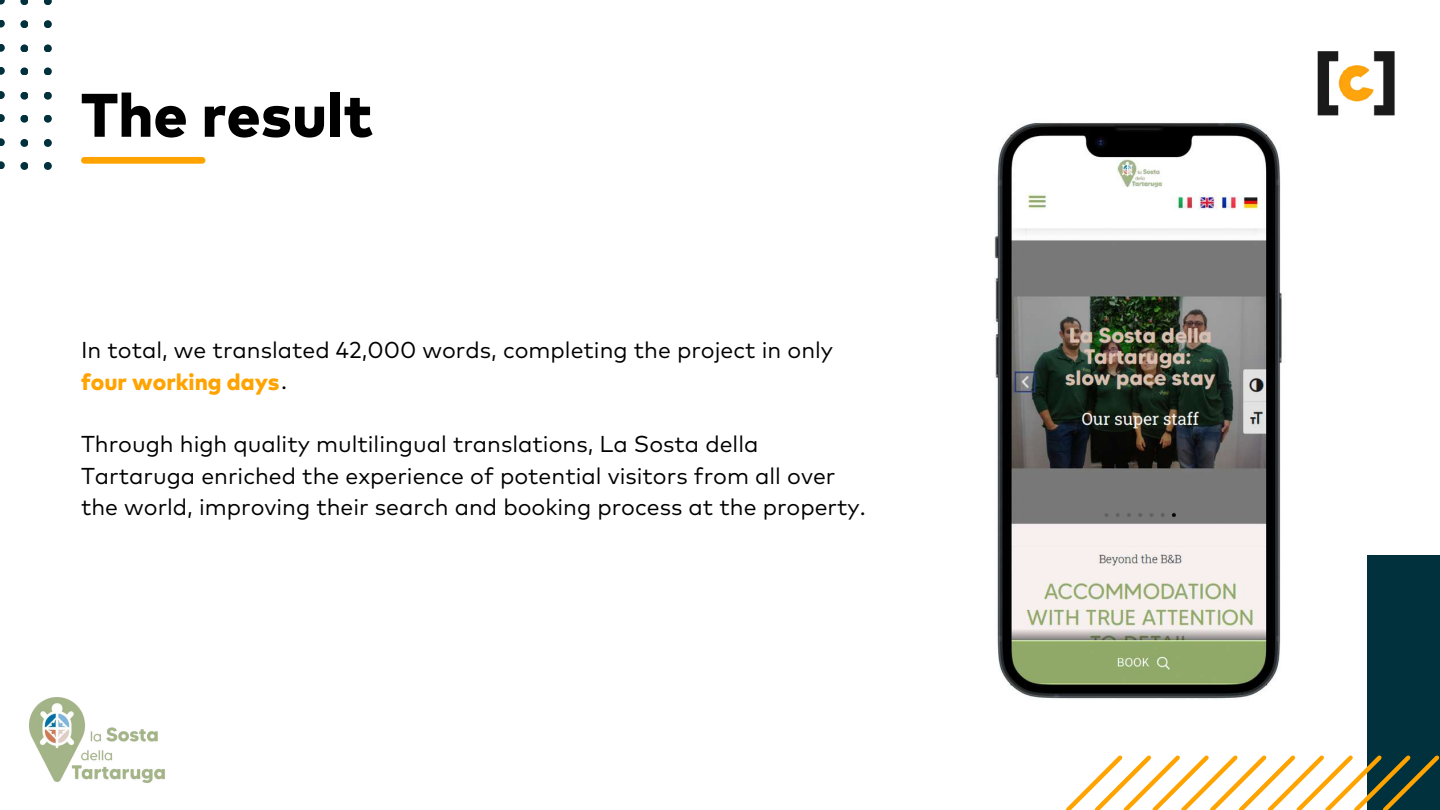
<style>
.page{position:relative;width:1440px;height:810px;background:#fff}
.page>*{position:absolute;margin:0;border:0;box-sizing:border-box;transform-origin:0 0}
.t1{font:800 61.4px "Mark Pro";color:#000}
.t2{font:23px/31.5px "Mark Pro";color:#000}
.t3{font:800 23px "Mark Pro";color:#ffa300}
.s1{color:#fff}
</style>
<div class="page">
<img style="left:1317px;top:51px;width:78px;height:65px">
<div style="left:84px;top:157px;width:118px;height:7px;background:#ffa300"></div>
<div style="left:1367px;top:555px;width:73px;height:255px;background:#00313c"></div>
<svg style="left:1066px;top:755px;width:374px;height:55px"></svg>
<svg style="left:0;top:0;width:5px;height:5px"></svg>
<div style="left:0;top:20px;width:5px;height:8px;background:#00313c"></div>
<div style="left:20px;top:0;width:8px;height:5px;background:#00313c"></div>
<div style="left:44px;top:0;width:8px;height:5px;background:#00313c"></div>
<div style="left:20px;top:20px;width:8px;height:8px;background:#00313c;border-radius:50%"></div>
<div style="left:44px;top:20px;width:8px;height:8px;background:#00313c;border-radius:50%"></div>
<div style="left:0;top:44px;width:5px;height:8px;background:#00313c"></div>
<div style="left:0;top:67px;width:5px;height:8px;background:#00313c"></div>
<div style="left:20px;top:44px;width:8px;height:8px;background:#00313c;border-radius:50%"></div>
<div style="left:44px;top:44px;width:8px;height:8px;background:#00313c;border-radius:50%"></div>
<div style="left:20px;top:67px;width:8px;height:8px;background:#00313c;border-radius:50%"></div>
<div style="left:44px;top:67px;width:8px;height:8px;background:#00313c;border-radius:50%"></div>
<div style="left:0;top:91px;width:5px;height:8px;background:#00313c"></div>
<div style="left:0;top:114px;width:5px;height:8px;background:#00313c"></div>
<div style="left:20px;top:92px;width:8px;height:8px;background:#00313c;border-radius:50%"></div>
<div style="left:44px;top:92px;width:8px;height:8px;background:#00313c;border-radius:50%"></div>
<div style="left:20px;top:115px;width:8px;height:8px;background:#00313c;border-radius:50%"></div>
<div style="left:44px;top:115px;width:8px;height:8px;background:#00313c;border-radius:50%"></div>
<div style="left:0;top:138px;width:5px;height:8px;background:#00313c"></div>
<div style="left:0;top:161px;width:5px;height:8px;background:#00313c"></div>
<div style="left:20px;top:139px;width:8px;height:8px;background:#00313c;border-radius:50%"></div>
<div style="left:44px;top:139px;width:8px;height:8px;background:#00313c;border-radius:50%"></div>
<div style="left:20px;top:162px;width:8px;height:8px;background:#00313c;border-radius:50%"></div>
<div style="left:44px;top:162px;width:8px;height:8px;background:#00313c;border-radius:50%"></div>
<img style="left:994px;top:122px;width:288px;height:577px">
<img style="left:29px;top:697px;width:136px;height:86px">
<h1 class="t1" style="left:81px;top:88px;width:293px">The result</h1>
<p class="t2" style="left:258px;top:335px;width:577px;text-indent:-177px">In total, we translated 42,000 words, completing the project in only <span class="s1">y</span> .</p>
<p class="t3" style="left:81px;top:372px;width:200px">four working days</p>
<p class="t2" style="left:81px;top:430px;width:786px">Through high quality multilingual translations, La Sosta della<br>Tartaruga enriched the experience of potential visitors from all over the world, improving their search and booking process at the property.</p>
</div>
